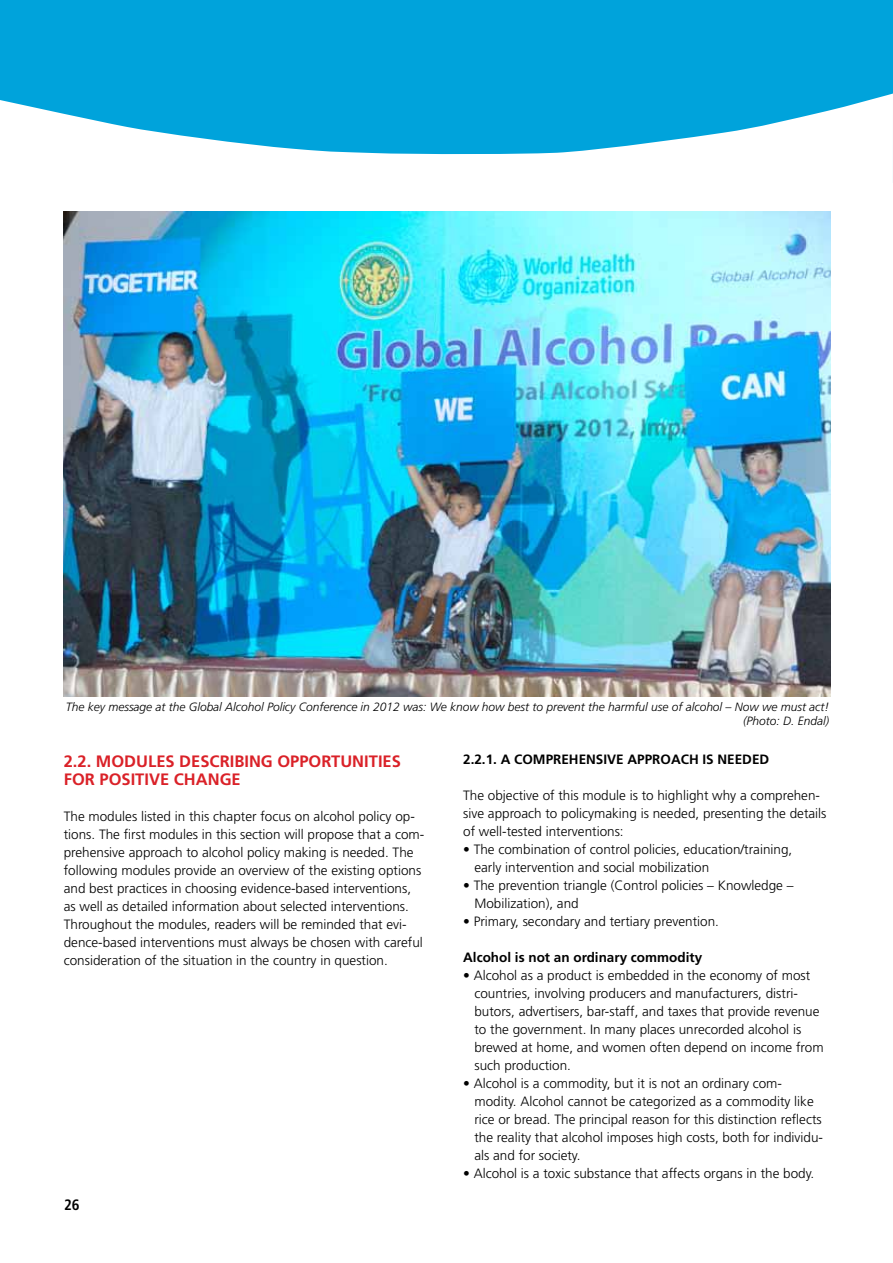
<style>
.page{position:relative;width:893px;height:1263px;background:#fff}
.page>*{position:absolute;margin:0;border:0;box-sizing:border-box;transform-origin:0 0}
.t1{font:700 16.5px/18px "Frutiger";color:#da2128}
.t2{font:700 condensed 15px "Frutiger";color:#000}
.t3{font:300 13.5px/18px "Frutiger";color:#000}
.t4{font:700 13.5px "Frutiger";color:#000}
.t5{font:italic 300 12px/13.5px "Frutiger";color:#000;text-align:right}
</style>
<div class="page">
<div style="left:0;top:0;width:893px;height:183px;background:#00a3db"></div>
<svg style="left:0;top:94px;width:893px;height:472px;fill:#fff"></svg>
<img style="left:64px;top:212px;width:767px;height:484px">
<p class="t5" style="left:66px;top:700px;width:765px">The key message at the Global Alcohol Policy Conference in 2012 was: We know how best to prevent the harmful use of alcohol – Now we must act! (Photo: D. Endal)</p>
<p class="t1" style="left:64px;top:752px;width:339px">2.2. MODULES DESCRIBING OPPORTUNITIES<br>FOR POSITIVE CHANGE</p>
<p class="t3" style="left:64px;top:807px;width:362px">The modules listed in this chapter focus on alcohol policy op&shy;tions. The first modules in this section will propose that a com&shy;prehensive approach to alcohol policy making is needed. The following modules provide an overview of the existing options and best practices in choosing evidence-based interventions, as well as detailed information about selected interventions.<br>Throughout the modules, readers will be reminded that evi&shy;dence-based interventions must always be chosen with careful consideration of the situation in the country in question.</p>
<p class="t2" style="left:64px;top:1196px;width:17px">26</p>
<p class="t4" style="left:463px;top:752px;width:308px">2.2.1. A COMPREHENSIVE APPROACH IS NEEDED</p>
<p class="t3" style="left:463px;top:786px;width:365px">The objective of this module is to highlight why a comprehen&shy;sive approach to policymaking is needed, presenting the details of well-tested interventions:</p>
<p class="t3" style="left:474px;top:840px;width:319px;text-indent:-11px">• The combination of control policies, education/training, early intervention and social mobilization</p>
<p class="t3" style="left:474px;top:876px;width:321px;text-indent:-11px">• The prevention triangle (Control policies – Knowledge –<br>Mobilization), and</p>
<p class="t3" style="left:463px;top:912px;width:257px">• Primary, secondary and tertiary prevention.</p>
<p class="t4" style="left:463px;top:949px;width:241px">Alcohol is not an ordinary commodity</p>
<p class="t3" style="left:474px;top:966px;width:351px;text-indent:-11px">• Alcohol as a product is embedded in the economy of most countries, involving producers and manufacturers, distri&shy;butors, advertisers, bar-staff, and taxes that provide revenue to the government. In many places unrecorded alcohol is brewed at home, and women often depend on income from such production.</p>
<p class="t3" style="left:474px;top:1074px;width:350px;text-indent:-11px">• Alcohol is a commodity, but it is not an ordinary com&shy;modity. Alcohol cannot be categorized as a commodity like rice or bread. The principal reason for this distinction reflects the reality that alcohol imposes high costs, both for individu&shy;als and for society.</p>
<p class="t3" style="left:463px;top:1164px;width:353px">• Alcohol is a toxic substance that affects organs in the body.</p>
</div>
